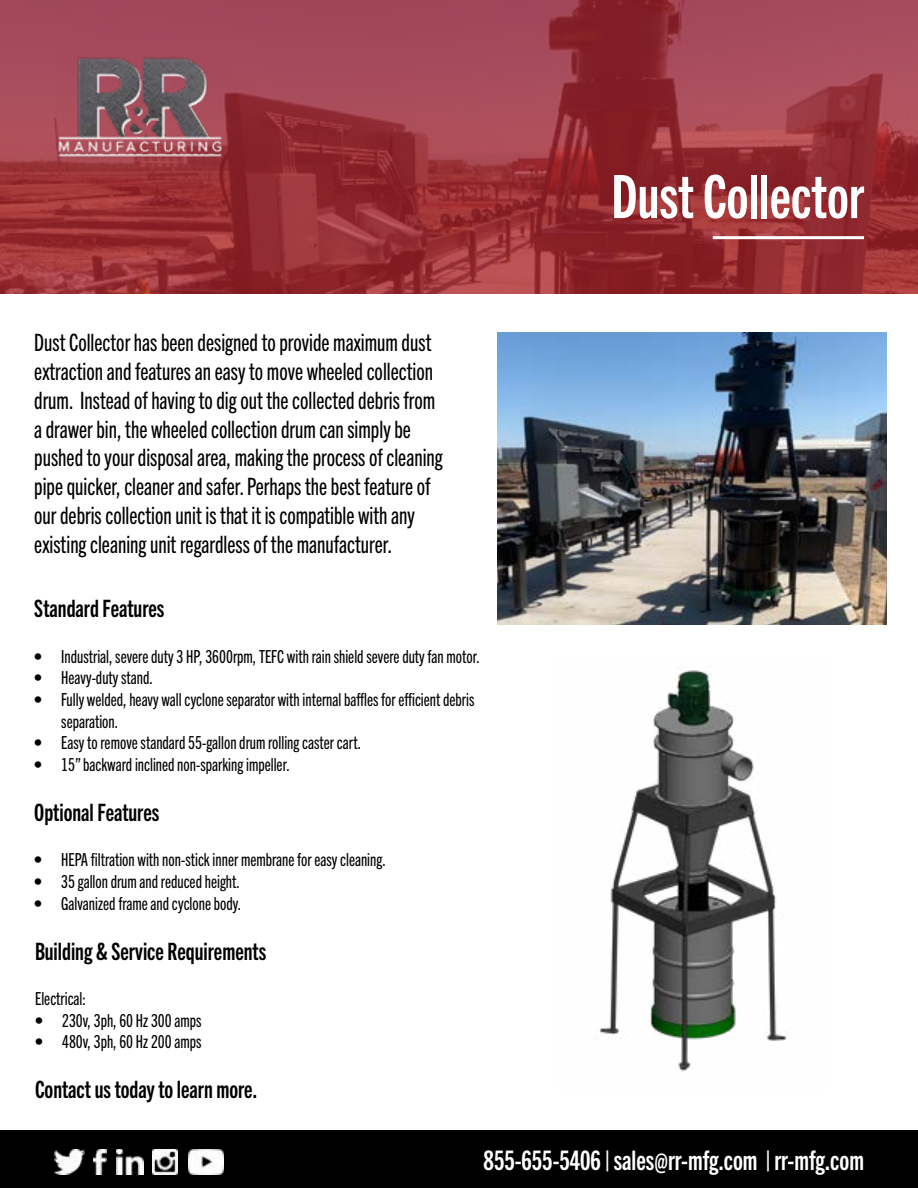
<style>
.page{position:relative;width:918px;height:1188px;background:#fff}
.page>*{position:absolute;margin:0;border:0;box-sizing:border-box;transform-origin:0 0}
.t1{font:60px "Trade Gothic Next LT Pro Bd Cm";color:#fff}
.t2{font:27px "Trade Gothic Next LT Pro Bd Cm";color:#fff}
.t3{font:24px/28.8px "Trade Gothic Next LT Pro Cm";color:#000}
.t4{font:24px "Trade Gothic Next LT Pro Bd Cm";color:#000}
.t5{font:18px/21.6px "Trade Gothic Next LT Pro Cm";color:#000}
</style>
<div class="page">
<div style="left:0;top:1130px;width:918px;height:58px;background:#000"></div>
<svg style="left:0;top:0;width:918px;height:294px;background:#9a3740"></svg>
<hr style="left:713px;top:236px;width:151px;height:3px;background:#fff">
<img style="left:54px;top:54px;width:181px;height:110px">
<img style="left:188px;top:1149px;width:36px;height:25px">
<img style="left:94px;top:1149px;width:12px;height:25px">
<img style="left:117px;top:1149px;width:26px;height:25px">
<img style="left:55px;top:1149px;width:29px;height:25px">
<img style="left:153px;top:1149px;width:25px;height:25px">
<img style="left:595px;top:670px;width:192px;height:402px">
<img style="left:498px;top:333px;width:389px;height:291px">
<p class="t3" style="left:34px;top:327px;width:410px">Dust Collector has been designed to provide maximum dust extraction and features an easy to move wheeled collection drum. Instead of having to dig out the collected debris from a drawer bin, the wheeled collection drum can simply be pushed to your disposal area, making the process of cleaning pipe quicker, cleaner and safer. Perhaps the best feature of our debris collection unit is that it is compatible with any existing cleaning unit regardless of the manufacturer.</p>
<h3 class="t4" style="left:34px;top:593px;width:132px">Standard Features</h3>
<p class="t5" style="left:34px;top:644px;width:447px">• Industrial, severe duty 3 HP, 3600rpm, TEFC with rain shield severe duty fan motor.</p>
<p class="t5" style="left:34px;top:666px;width:120px">• Heavy-duty stand.</p>
<p class="t5" style="left:61px;top:688px;width:415px;text-indent:-27px">• Fully welded, heavy wall cyclone separator with internal baffles for efficient debris separation.</p>
<p class="t5" style="left:34px;top:731px;width:328px">• Easy to remove standard 55-gallon drum rolling caster cart.</p>
<p class="t5" style="left:34px;top:752px;width:257px">• 15” backward inclined non-sparking impeller.</p>
<h3 class="t4" style="left:34px;top:796px;width:127px">Optional Features</h3>
<p class="t5" style="left:34px;top:848px;width:353px">• HEPA filtration with non-stick inner membrane for easy cleaning.</p>
<p class="t5" style="left:34px;top:870px;width:207px">• 35 gallon drum and reduced height.</p>
<p class="t5" style="left:34px;top:891px;width:208px">• Galvanized frame and cyclone body.</p>
<h3 class="t4" style="left:35px;top:935px;width:233px">Building &amp; Service Requirements</h3>
<p class="t5" style="left:35px;top:987px;width:52px">Electrical:</p>
<p class="t5" style="left:35px;top:1008px;width:168px">• 230v, 3ph, 60 Hz 300 amps</p>
<p class="t5" style="left:35px;top:1030px;width:168px">• 480v, 3ph, 60 Hz 200 amps</p>
<h3 class="t4" style="left:35px;top:1074px;width:224px">Contact us today to learn more.</h3>
<h1 class="t1" style="left:611px;top:156px;width:254px">Dust Collector</h1>
<h2 class="t2" style="left:484px;top:1142px;width:382px">855-655-5406 | sales@rr-mfg.com | rr-mfg.com</h2>
</div>
